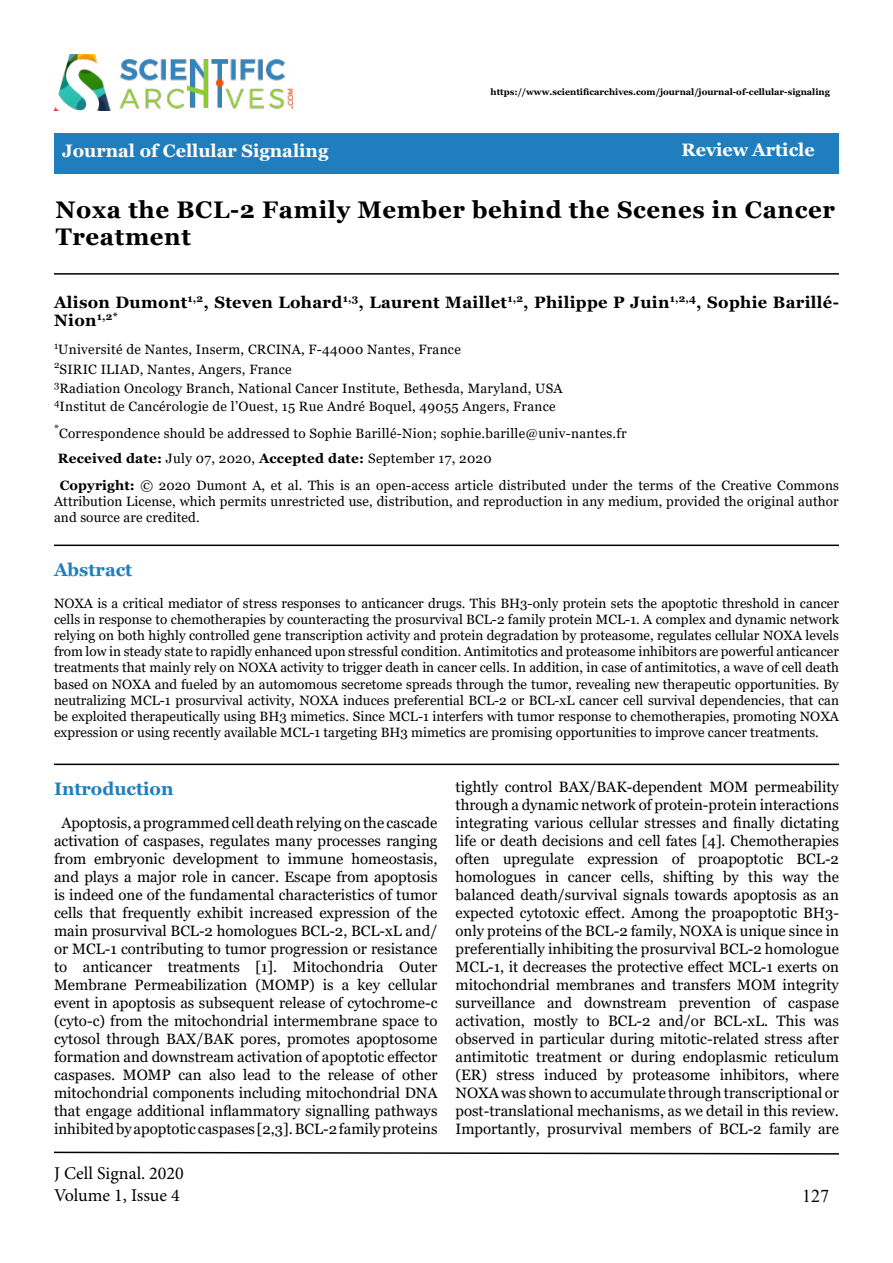
<style>
.page{position:relative;width:893px;height:1263px;background:#fff}
.page>*{position:absolute;margin:0;border:0;box-sizing:border-box;transform-origin:0 0}
.t1{font:700 24px/27px "Georgia";letter-spacing:.025em;color:#000}
.t2{font:700 18px "Georgia";color:#fff}
.t3{font:18px/21.6px "Minion Pro";color:#000}
.t4{font:700 18px "Georgia";color:#207ebe}
.t5{font:18px "Times New Roman";color:#000}
.t6{font:700 16.5px/18px "Georgia";letter-spacing:.02em;color:#000101}
.t7{font:15px/18px "Georgia";color:#000;text-align:center}
.t8{font:13.5px/16.2px "Georgia";letter-spacing:.01em;color:#000}
.t9{font:13.5px/19.5px "Georgia";letter-spacing:.02em;color:#000101}
.t10{font:700 9px "Georgia";color:#000}
.s1{font-weight:700;color:#000101}
.s2{color:#000101}
.s3{font-weight:700}
</style>
<div class="page">
<div style="left:54px;top:134px;width:785px;height:40px;background:#217ebe"></div>
<img style="left:54px;top:54px;width:238px;height:56px">
<svg style="left:54px;top:1151px;width:785px;height:4px"></svg>
<hr style="left:54px;top:273px;width:785px;height:2px;background:#000101">
<hr style="left:54px;top:545px;width:785px;height:1px;background:#000101">
<hr style="left:54px;top:764px;width:785px;height:1px;background:#000101">
<p class="t10" style="left:491px;top:87px;width:341px">https://www.scientificarchives.com/journal/journal-of-cellular-signaling</p>
<p class="t2" style="left:62px;top:139px;width:268px">Journal of Cellular Signaling</p>
<p class="t2" style="left:681px;top:138px;width:135px">Review Article</p>
<h1 class="t1" style="left:56px;top:196px;width:781px">Noxa the BCL-2 Family Member behind the Scenes in Cancer<br>Treatment</h1>
<p class="t6" style="left:54px;top:293px;width:786px">Alison Dumont<sup>1,2</sup>, Steven Lohard<sup>1,3</sup>, Laurent Maillet<sup>1,2</sup>, Philippe P Juin<sup>1,2,4</sup>, Sophie Barillé-<br>Nion<sup>1,2*</sup></p>
<p class="t9" style="left:54px;top:340px;width:510px"><sup>1</sup>Université de Nantes, Inserm, CRCINA, F-44000 Nantes, France<br><sup>2</sup>SIRIC ILIAD, Nantes, Angers, France<br><sup>3</sup>Radiation Oncology Branch, National Cancer Institute, Bethesda, Maryland, USA</p>
<p class="t9" style="left:54px;top:397px;width:503px"><sup>4</sup>Institut de Cancérologie de l’Ouest, 15 Rue André Boquel, 49055 Angers, France</p>
<p class="t9" style="left:54px;top:424px;width:574px"><sup>*</sup>Correspondence should be addressed to Sophie Barillé-Nion; sophie.barille@univ-nantes.fr</p>
<p class="t8" style="left:58px;top:451px;width:435px"><span class="s1">Received date:</span> July 07, 2020<span class="s2">,</span> <span class="s1">Accepted date:</span> September 17, 2020</p>
<p class="t8" style="left:60px;top:477px;width:781px"><span class="s3">Copyright:</span> © 2020 Dumont A, et al. This is an open-access article distributed under the terms of the Creative Commons</p>
<p class="t8" style="left:54px;top:494px;width:786px">Attribution License, which permits unrestricted use, distribution, and reproduction in any medium, provided the original author and source are credited.</p>
<p class="t4" style="left:54px;top:559px;width:80px">Abstract</p>
<p class="t8" style="left:54px;top:595px;width:786px;text-align:justify">NOXA is a critical mediator of stress responses to anticancer drugs. This BH3-only protein sets the apoptotic threshold in cancer cells in response to chemotherapies by counteracting the prosurvival BCL-2 family protein MCL-1. A complex and dynamic network relying on both highly controlled gene transcription activity and protein degradation by proteasome, regulates cellular NOXA levels from low in steady state to rapidly enhanced upon stressful condition. Antimitotics and proteasome inhibitors are powerful anticancer treatments that mainly rely on NOXA activity to trigger death in cancer cells. In addition, in case of antimitotics, a wave of cell death based on NOXA and fueled by an automomous secretome spreads through the tumor, revealing new therapeutic opportunities. By neutralizing MCL-1 prosurvival activity, NOXA induces preferential BCL-2 or BCL-xL cancer cell survival dependencies, that can be exploited therapeutically using BH3 mimetics. Since MCL-1 interfers with tumor response to chemotherapies, promoting NOXA expression or using recently available MCL-1 targeting BH3 mimetics are promising opportunities to improve cancer treatments.</p>
<p class="t4" style="left:54px;top:777px;width:121px">Introduction</p>
<p class="t7" style="left:54px;top:814px;width:385px">Apoptosis, a programmed cell death relying on the cascade activation of caspases, regulates many processes ranging from embryonic development to immune homeostasis, and plays a major role in cancer. Escape from apoptosis is indeed one of the fundamental characteristics of tumor cells that frequently exhibit increased expression of the main prosurvival BCL-2 homologues BCL-2, BCL-xL and/ or MCL-1 contributing to tumor progression or resistance to anticancer treatments [1]. Mitochondria Outer Membrane Permeabilization (MOMP) is a key cellular event in apoptosis as subsequent release of cytochrome-c (cyto-c) from the mitochondrial intermembrane space to cytosol through BAX/BAK pores, promotes apoptosome formation and downstream activation of apoptotic effector caspases. MOMP can also lead to the release of other mitochondrial components including mitochondrial DNA that engage additional inflammatory signalling pathways inhibited by apoptotic caspases [2,3]. BCL-2 family proteins</p>
<p class="t3" style="left:54px;top:1163px;width:131px">J Cell Signal. 2020<br>Volume 1, Issue 4</p>
<p class="t7" style="left:455px;top:778px;width:385px;text-align:justify">tightly control BAX/BAK-dependent MOM permeability through a dynamic network of protein-protein interactions integrating various cellular stresses and finally dictating life or death decisions and cell fates [4]. Chemotherapies often upregulate expression of proapoptotic BCL-2 homologues in cancer cells, shifting by this way the balanced death/survival signals towards apoptosis as an expected cytotoxic effect. Among the proapoptotic BH3- only proteins of the BCL-2 family, NOXA is unique since in preferentially inhibiting the prosurvival BCL-2 homologue MCL-1, it decreases the protective effect MCL-1 exerts on mitochondrial membranes and transfers MOM integrity surveillance and downstream prevention of caspase activation, mostly to BCL-2 and/or BCL-xL. This was observed in particular during mitotic-related stress after antimitotic treatment or during endoplasmic reticulum (ER) stress induced by proteasome inhibitors, where NOXA was shown to accumulate through transcriptional or post-translational mechanisms, as we detail in this review.<br>Importantly, prosurvival members of BCL-2 family are</p>
<p class="t5" style="left:802px;top:1183px;width:28px">127</p>
</div>
